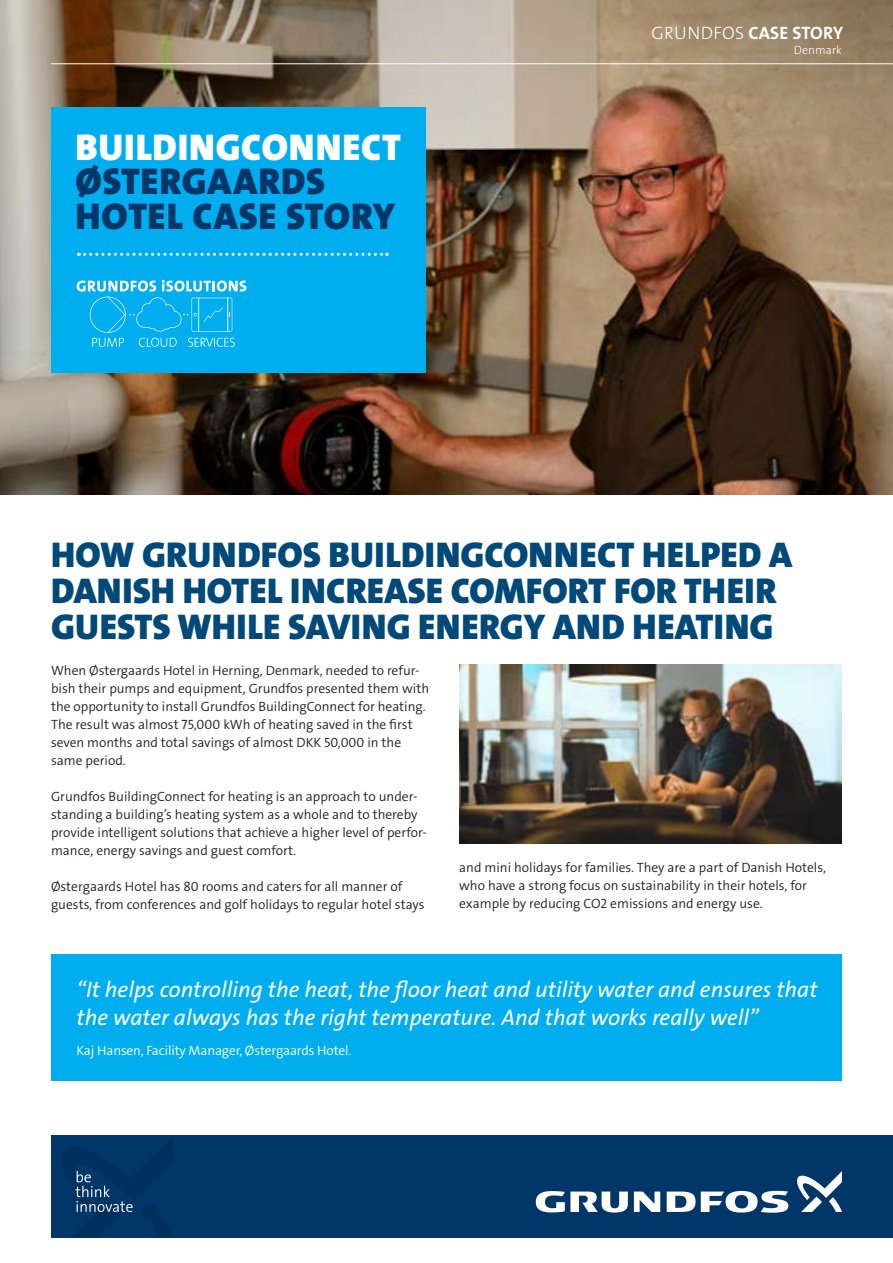
<style>
.page{position:relative;width:893px;height:1263px;background:#fff}
.page>*{position:absolute;margin:0;border:0;box-sizing:border-box;transform-origin:0 0}
.t1{font:37.5px/34.5px "Grundfos The Sans V2 OT 9 BL";letter-spacing:.02em;color:#003768}
.t2{font:37.5px "Grundfos The Sans V2 OT 9 BL";letter-spacing:.02em;color:#fff}
.t3{font:36px/36px "Grundfos The Sans V2 OT 9 BL";letter-spacing:.005em;color:#004978}
.t4{font:22.5px/28.5px "Grundfos The Sans V2 OT 5 R Italic";color:#fff}
.t5{font:18px "Grundfos The Sans V2 OT 7 B";letter-spacing:.005em;color:#fff}
.t6{font:13.5px/18px "Grundfos The Sans V2 OT 4 SL";color:#231f20}
.t7{font:13.5px "Grundfos The Sans V2 OT 4 SL";letter-spacing:-.01em;color:#fff}
.t8{font:12px "Grundfos The Sans V2 OT 3 L";color:#fff}
.s1{font-family:"Grundfos The Sans V2 OT 3 L"}
</style>
<div class="page">
<img style="left:0;top:0;width:272px;height:494px">
<img style="left:272px;top:0;width:621px;height:494px">
<div style="left:51px;top:955px;width:791px;height:126px;background:#00aeef"></div>
<img style="left:459px;top:665px;width:383px;height:178px">
<div style="left:51px;top:1135px;width:842px;height:102px;background:#003768"></div>
<svg style="left:634px;top:1191px;width:26px;height:21px"></svg>
<svg style="left:536px;top:1191px;width:92px;height:21px"></svg>
<svg style="left:667px;top:1191px;width:121px;height:22px"></svg>
<svg style="left:797px;top:1171px;width:45px;height:41px"></svg>
<svg style="left:61px;top:1137px;width:112px;height:100px"></svg>
<hr style="left:51px;top:63px;width:842px;height:1px;background:#fff">
<div style="left:51px;top:107px;width:375px;height:265px;background:#00aeef"></div>
<svg style="left:77px;top:280px;width:169px;height:67px"></svg>
<svg style="left:78px;top:253px;width:309px;height:3px"></svg>
<h3 class="t5" style="left:652px;top:21px;width:193px"><span class="s1">GRUNDFOS</span> CASE STORY</h3>
<h1 class="t2" style="left:75px;top:123px;width:327px">BUILDINGCONNECT</h1>
<h1 class="t1" style="left:75px;top:165px;width:321px">ØSTERGAARDS<br>HOTEL CASE STORY</h1>
<p class="t8" style="left:794px;top:42px;width:50px">Denmark</p>
<h2 class="t3" style="left:51px;top:537px;width:742px">HOW GRUNDFOS BUILDINGCONNECT HELPED A<br>DANISH HOTEL INCREASE COMFORT FOR THEIR<br>GUESTS WHILE SAVING ENERGY AND HEATING</h2>
<p class="t6" style="left:51px;top:661px;width:380px">When Østergaards Hotel in Herning, Denmark, needed to refur&shy;bish their pumps and equipment, Grundfos presented them with the opportunity to install Grundfos BuildingConnect for heating.<br>The result was almost 75,000 kWh of heating saved in the first seven months and total savings of almost DKK 50,000 in the same period.</p>
<p class="t6" style="left:51px;top:787px;width:377px">Grundfos BuildingConnect for heating is an approach to under&shy;standing a building’s heating system as a whole and to thereby provide intelligent solutions that achieve a higher level of perfor&shy;mance, energy savings and guest comfort.</p>
<p class="t6" style="left:51px;top:877px;width:375px">Østergaards Hotel has 80 rooms and caters for all manner of guests, from conferences and golf holidays to regular hotel stays</p>
<p class="t6" style="left:459px;top:858px;width:368px">and mini holidays for families. They are a part of Danish Hotels, who have a strong focus on sustainability in their hotels, for example by reducing CO2 emissions and energy use.</p>
<h3 class="t4" style="left:77px;top:975px;width:742px">“It helps controlling the heat, the floor heat and utility water and ensures that the water always has the right temperature. And that works really well”</h3>
<p class="t7" style="left:77px;top:1042px;width:277px">Kaj Hansen, Facility Manager, Østergaards Hotel.</p>
</div>
